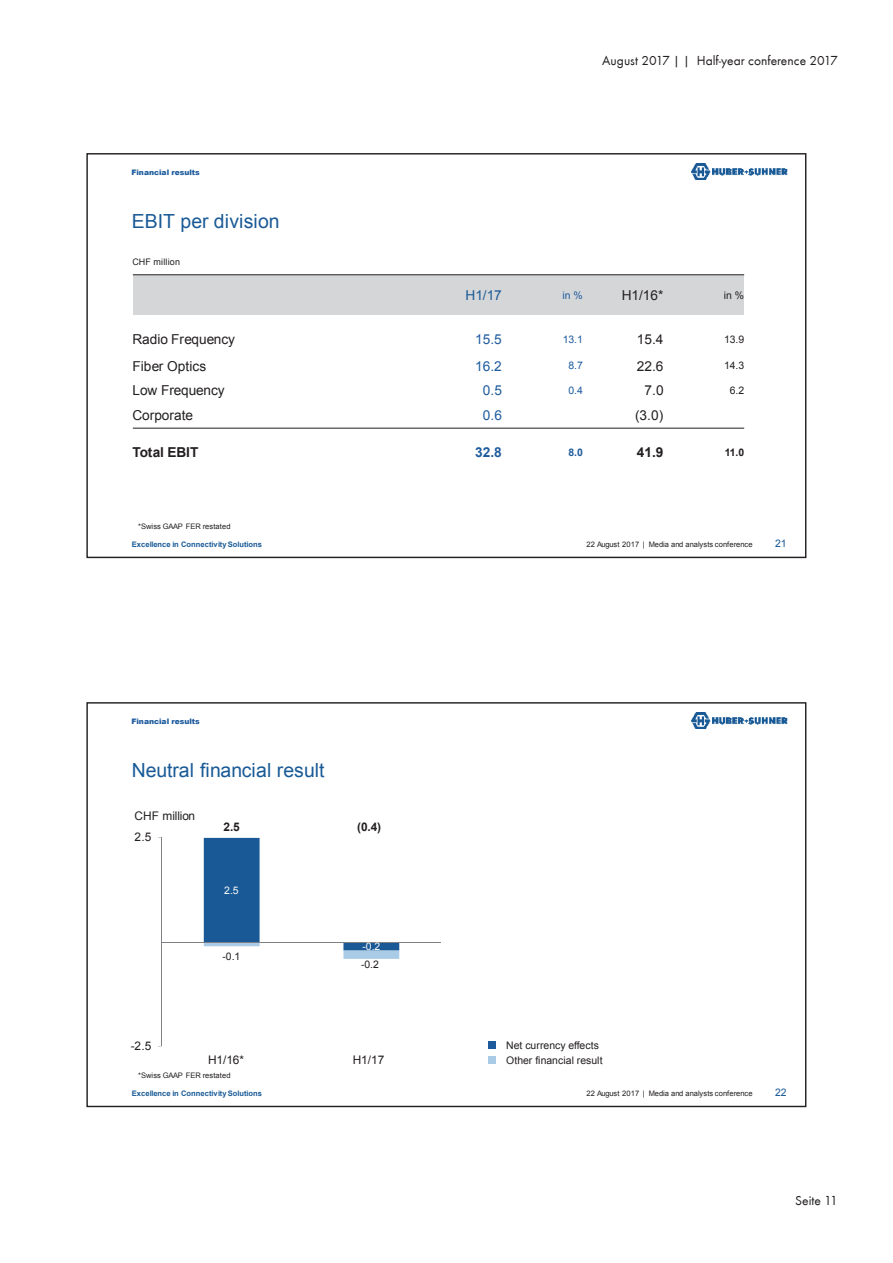
<style>
.page{position:relative;width:893px;height:1263px;background:#fff}
.page>*{position:absolute;margin:0;border:0;box-sizing:border-box;transform-origin:0 0}
.t1{font:19.5px "Arial";color:#195a96}
.t2{font:13.65px "Arial";letter-spacing:-.005em;color:#231f20}
.t3{font:13.65px "Arial";color:#1d5b9d}
.t4{font:700 13.65px "Arial";letter-spacing:-.005em;color:#231f20}
.t5{font:13.65px "Arial";letter-spacing:.015em;color:#231f20}
.t6{font:13.65px "Arial";color:#195a96}
.t7{font:700 13.65px "Arial";color:#1d5b9d}
.t8{font:13.5px "Futura T Boo";color:#231f20}
.t9{font:11.85px "Arial";letter-spacing:-.01em;color:#231f20}
.t10{font:700 11.85px "Arial";color:#231f20}
.t11{font:10.5px "Arial";letter-spacing:-.005em;color:#231f20}
.t12{font:10.5px "Arial";color:#1d5b9d}
.t13{font:10.5px "Arial";color:#f9f9f9}
.t14{font:700 10.5px "Arial";color:#231f20}
.t15{font:10.5px "Arial";color:#195a96}
.t16{font:700 10.5px "Arial";color:#1d5b9d}
.t17{font:9px "Arial";letter-spacing:.02em;color:#231f20}
.t18{font:7.5px "Arial";letter-spacing:.015em;color:#231f20}
.t19{font:700 7.5px "Arial";letter-spacing:.01em;color:#195a96}
.t20{font:900 7.5px "Arial";color:#1d5b9d}
</style>
<div class="page">
<img style="left:691px;top:163px;width:96px;height:17px">
<div style="left:133px;top:275px;width:289px;height:40px;background:#d5d6d8"></div>
<div style="left:422px;top:275px;width:80px;height:40px;background:#d5d6d8"></div>
<div style="left:502px;top:275px;width:81px;height:40px;background:#d5d6d8"></div>
<div style="left:583px;top:275px;width:80px;height:40px;background:#d5d6d8"></div>
<div style="left:663px;top:275px;width:81px;height:40px;background:#d5d6d8"></div>
<hr style="left:133px;top:428px;width:611px;height:1px;background:#231f20">
<hr style="left:133px;top:274px;width:611px;height:1px;background:#231f20">
<img style="left:691px;top:712px;width:96px;height:17px">
<svg style="left:204px;top:838px;width:195px;height:121px"></svg>
<hr style="left:162px;top:837px;width:1px;height:209px;background:#7e8083">
<hr style="left:162px;top:942px;width:279px;height:1px;background:#7e8083">
<div style="left:488px;top:1042px;width:7px;height:7px;background:#1d5b9d"></div>
<div style="left:488px;top:1056px;width:7px;height:8px;background:#aacbe6"></div>
<p class="t20" style="left:131px;top:167px;width:70px">Financial results</p>
<h1 class="t1" style="left:132px;top:208px;width:149px">EBIT per division</h1>
<p class="t17" style="left:132px;top:256px;width:49px">CHF million</p>
<h3 class="t8" style="left:602px;top:53px;width:237px">August 2017 | | Half-year conference 2017</h3>
<h2 class="t6" style="left:465px;top:286px;width:38px">H1/17</h2>
<h3 class="t12" style="left:562px;top:288px;width:22px">in %</h3>
<h2 class="t2" style="left:622px;top:286px;width:43px">H1/16*</h2>
<h3 class="t11" style="left:724px;top:288px;width:22px">in %</h3>
<h2 class="t2" style="left:132px;top:330px;width:104px">Radio Frequency</h2>
<h2 class="t3" style="left:475px;top:330px;width:28px">15.5</h2>
<h3 class="t12" style="left:563px;top:332px;width:22px">13.1</h3>
<h2 class="t2" style="left:637px;top:330px;width:28px">15.4</h2>
<h3 class="t11" style="left:724px;top:332px;width:22px">13.9</h3>
<h2 class="t5" style="left:132px;top:357px;width:75px">Fiber Optics</h2>
<h2 class="t3" style="left:475px;top:357px;width:28px">16.2</h2>
<h3 class="t12" style="left:568px;top:359px;width:16px">8.7</h3>
<h2 class="t2" style="left:637px;top:357px;width:28px">22.6</h2>
<h3 class="t11" style="left:724px;top:359px;width:22px">14.3</h3>
<h2 class="t2" style="left:132px;top:382px;width:94px">Low Frequency</h2>
<h2 class="t3" style="left:483px;top:382px;width:21px">0.5</h2>
<h3 class="t12" style="left:568px;top:384px;width:16px">0.4</h3>
<h2 class="t2" style="left:644px;top:382px;width:21px">7.0</h2>
<h3 class="t11" style="left:730px;top:384px;width:16px">6.2</h3>
<h2 class="t2" style="left:132px;top:406px;width:62px">Corporate</h2>
<h2 class="t3" style="left:483px;top:406px;width:21px">0.6</h2>
<h2 class="t2" style="left:635px;top:406px;width:30px">(3.0)</h2>
<h2 class="t4" style="left:132px;top:443px;width:67px">Total EBIT</h2>
<h2 class="t7" style="left:475px;top:443px;width:28px">32.8</h2>
<h3 class="t16" style="left:568px;top:446px;width:16px">8.0</h3>
<h2 class="t4" style="left:637px;top:443px;width:28px">41.9</h2>
<h3 class="t14" style="left:725px;top:446px;width:21px">11.0</h3>
<p class="t18" style="left:138px;top:521px;width:94px">*Swiss GAAP FER restated</p>
<p class="t19" style="left:132px;top:539px;width:132px">Excellence in Connectivity Solutions</p>
<p class="t18" style="left:586px;top:539px;width:168px">22 August 2017 | Media and analysts conference</p>
<h3 class="t15" style="left:775px;top:536px;width:13px">21</h3>
<p class="t20" style="left:131px;top:716px;width:70px">Financial results</p>
<h1 class="t1" style="left:132px;top:757px;width:194px">Neutral financial result</h1>
<h3 class="t9" style="left:135px;top:808px;width:62px">CHF million</h3>
<h3 class="t9" style="left:135px;top:829px;width:18px">2.5</h3>
<h3 class="t10" style="left:224px;top:819px;width:18px">2.5</h3>
<h3 class="t10" style="left:357px;top:819px;width:25px">(0.4)</h3>
<h3 class="t13" style="left:224px;top:883px;width:16px">2.5</h3>
<h3 class="t11" style="left:222px;top:949px;width:19px">-0.1</h3>
<h3 class="t13" style="left:363px;top:940px;width:19px">-0.2</h3>
<h3 class="t11" style="left:361px;top:958px;width:19px">-0.2</h3>
<h3 class="t9" style="left:131px;top:1038px;width:22px">-2.5</h3>
<h3 class="t11" style="left:506px;top:1039px;width:94px">Net currency effects</h3>
<h3 class="t9" style="left:208px;top:1052px;width:37px">H1/16*</h3>
<h3 class="t9" style="left:353px;top:1052px;width:33px">H1/17</h3>
<h3 class="t11" style="left:506px;top:1053px;width:98px">Other financial result</h3>
<p class="t18" style="left:138px;top:1070px;width:94px">*Swiss GAAP FER restated</p>
<p class="t19" style="left:132px;top:1088px;width:132px">Excellence in Connectivity Solutions</p>
<p class="t18" style="left:586px;top:1088px;width:168px">22 August 2017 | Media and analysts conference</p>
<h3 class="t15" style="left:775px;top:1085px;width:13px">22</h3>
<h3 class="t8" style="left:795px;top:1193px;width:44px">Seite 11</h3>
</div>
